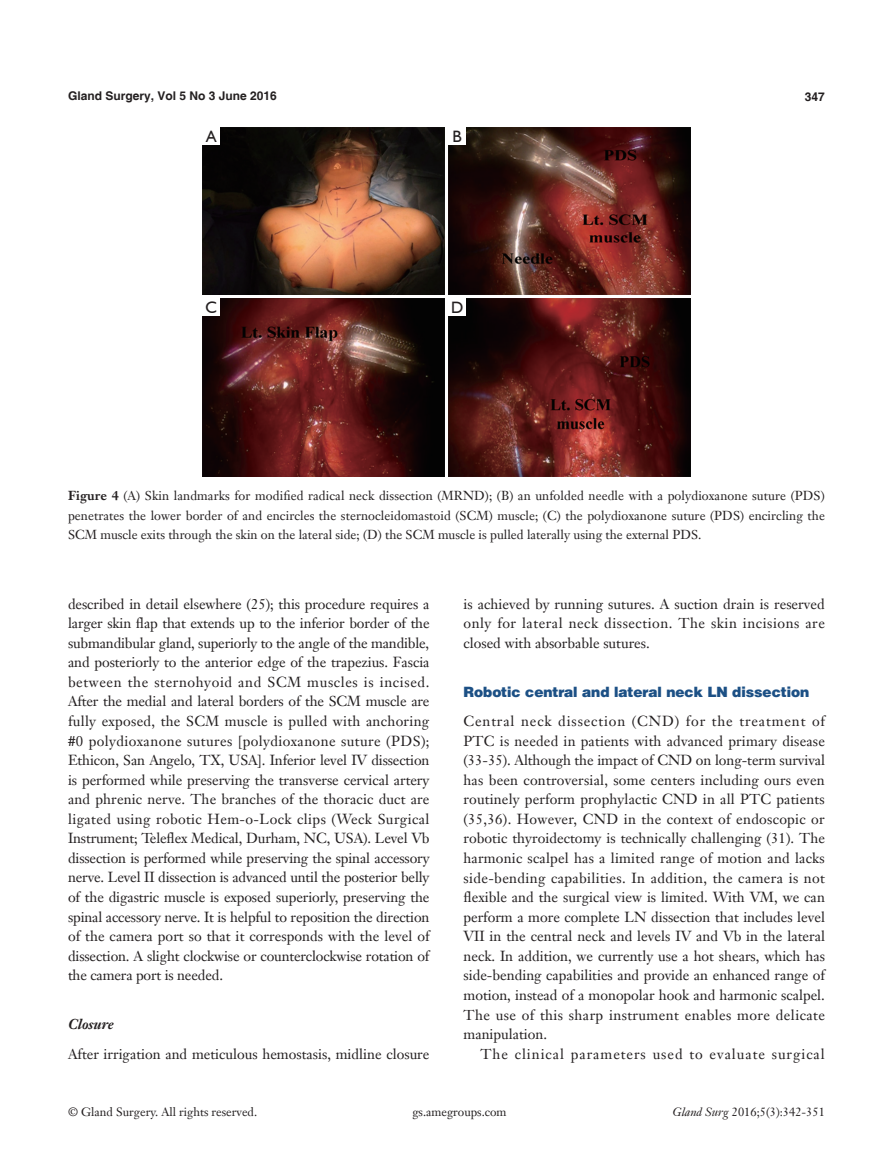
<style>
.page{position:relative;width:893px;height:1170px;background:#fff}
.page>*{position:absolute;margin:0;border:0;box-sizing:border-box;transform-origin:0 0}
.t1{font:16.5px "Humanist 521 BT";color:#231f20}
.t2{font:14.25px/19.5px "Janson Text LT";color:#231f20;text-align:justify}
.t3{font:14.25px "Janson Text LT";letter-spacing:.065em;color:#231f20}
.t4{font:900 14.25px "Helvetica";color:#1c5085}
.t5{font:italic 700 14.25px "Janson Text LT";color:#231f20}
.t6{font:12.75px/19.5px "Janson Text LT";color:#231f20;text-align:justify}
.t7{font:12px "Janson Text LT";color:#231f20}
.t8{font:700 12px "Helvetica";color:#231f20}
.s1{font-weight:700}
.s2{font-style:italic}
</style>
<div class="page">
<img style="left:203px;top:128px;width:241px;height:166px">
<img style="left:449px;top:128px;width:241px;height:166px">
<img style="left:203px;top:299px;width:241px;height:177px">
<img style="left:449px;top:299px;width:241px;height:177px">
<div style="left:449px;top:128px;width:17px;height:17px;background:#fff"></div>
<div style="left:203px;top:128px;width:17px;height:17px;background:#fff"></div>
<div style="left:203px;top:299px;width:17px;height:17px;background:#fff"></div>
<div style="left:449px;top:299px;width:17px;height:17px;background:#fff"></div>
<p class="t8" style="left:68px;top:88px;width:210px">Gland Surgery, Vol 5 No 3 June 2016</p>
<p class="t8" style="left:805px;top:89px;width:22px">347</p>
<p class="t1" style="left:206px;top:126px;width:12px">A</p>
<p class="t1" style="left:452px;top:126px;width:11px">B</p>
<p class="t1" style="left:205px;top:297px;width:13px">C</p>
<p class="t1" style="left:451px;top:297px;width:14px">D</p>
<p class="t6" style="left:68px;top:486px;width:758px"><span class="s1">Figure 4</span> (A) Skin landmarks for modified radical neck dissection (MRND); (B) an unfolded needle with a polydioxanone suture (PDS) penetrates the lower border of and encircles the sternocleidomastoid (SCM) muscle; (C) the polydioxanone suture (PDS) encircling the SCM muscle exits through the skin on the lateral side; (D) the SCM muscle is pulled laterally using the external PDS.</p>
<p class="t2" style="left:68px;top:593px;width:363px">described in detail elsewhere (25); this procedure requires a larger skin flap that extends up to the inferior border of the submandibular gland, superiorly to the angle of the mandible, and posteriorly to the anterior edge of the trapezius. Fascia between the sternohyoid and SCM muscles is incised.<br>After the medial and lateral borders of the SCM muscle are fully exposed, the SCM muscle is pulled with anchoring #0 polydioxanone sutures [polydioxanone suture (PDS); Ethicon, San Angelo, TX, USA]. Inferior level IV dissection is performed while preserving the transverse cervical artery and phrenic nerve. The branches of the thoracic duct are ligated using robotic Hem-o-Lock clips (Weck Surgical Instrument; Teleflex Medical, Durham, NC, USA). Level Vb dissection is performed while preserving the spinal accessory nerve. Level II dissection is advanced until the posterior belly of the digastric muscle is exposed superiorly, preserving the spinal accessory nerve. It is helpful to reposition the direction of the camera port so that it corresponds with the level of dissection. A slight clockwise or counterclockwise rotation of the camera port is needed.</p>
<p class="t5" style="left:68px;top:1014px;width:48px">Closure</p>
<p class="t2" style="left:68px;top:1043px;width:363px">After irrigation and meticulous hemostasis, midline closure</p>
<p class="t2" style="left:463px;top:594px;width:363px">is achieved by running sutures. A suction drain is reserved only for lateral neck dissection. The skin incisions are closed with absorbable sutures.</p>
<p class="t4" style="left:463px;top:682px;width:347px">Robotic central and lateral neck LN dissection</p>
<p class="t2" style="left:463px;top:711px;width:363px">Central neck dissection (CND) for the treatment of PTC is needed in patients with advanced primary disease (33-35). Although the impact of CND on long-term survival has been controversial, some centers including ours even routinely perform prophylactic CND in all PTC patients (35,36). However, CND in the context of endoscopic or robotic thyroidectomy is technically challenging (31). The harmonic scalpel has a limited range of motion and lacks side-bending capabilities. In addition, the camera is not flexible and the surgical view is limited. With VM, we can perform a more complete LN dissection that includes level VII in the central neck and levels IV and Vb in the lateral neck. In addition, we currently use a hot shears, which has side-bending capabilities and provide an enhanced range of motion, instead of a monopolar hook and harmonic scalpel.<br>The use of this sharp instrument enables more delicate manipulation.</p>
<p class="t3" style="left:480px;top:1044px;width:346px">The clinical parameters used to evaluate surgical</p>
<p class="t7" style="left:68px;top:1104px;width:191px">© Gland Surgery. All rights reserved.</p>
<p class="t7" style="left:412px;top:1104px;width:96px">gs.amegroups.com</p>
<p class="t7" style="left:673px;top:1104px;width:154px"><span class="s2">Gland Surg</span> 2016;5(3):342-351</p>
</div>
